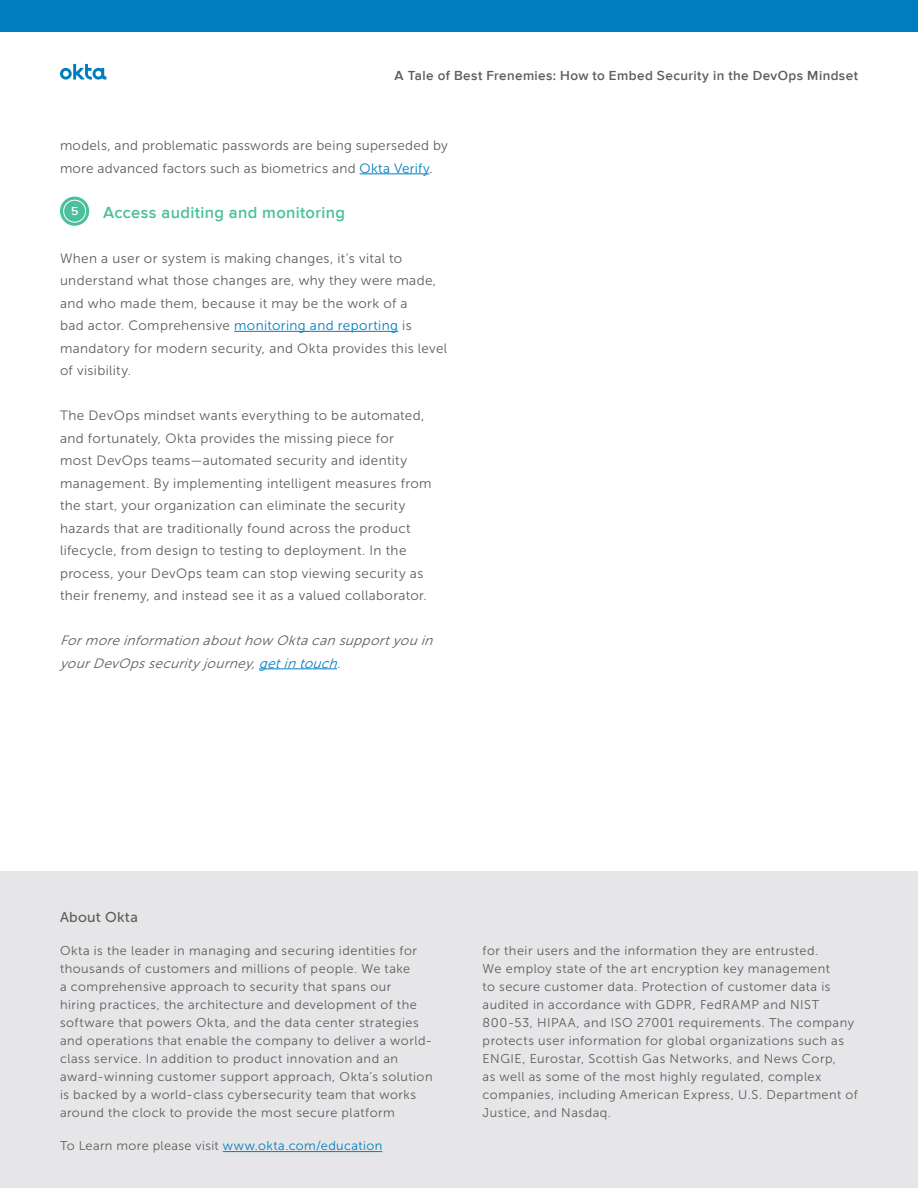
<style>
.page{position:relative;width:918px;height:1188px;background:#fff}
.page>*{position:absolute;margin:0;border:0;box-sizing:border-box;transform-origin:0 0}
.t1{font:600 16.5px "Proxima Nova";letter-spacing:.02em;color:#4cc09c}
.t2{font:14.25px "Museo Sans 500";letter-spacing:.02em;color:#5d5d5d}
.t3{font:13.5px/22.5px "Museo Sans 300";letter-spacing:.025em;color:#5d5d5d}
.t4{font:italic 13.5px/22.5px "Museo Sans 300";color:#5d5d5d}
.t5{font:600 13.5px "Proxima Nova";letter-spacing:.03em;color:#5d5d5d}
.t6{font:12.75px/18px "Museo Sans 300";letter-spacing:.04em;color:#5d5d5d}
.t7{font:600 12px "Proxima Nova";color:#fff}
.s1{color:#007dc1}
</style>
<div class="page">
<div style="left:0;top:0;width:918px;height:32px;background:#007dc1"></div>
<svg style="left:60px;top:64px;width:46px;height:16px"></svg>
<div style="left:0;top:871px;width:918px;height:317px;background:#e6e6e8"></div>
<hr style="left:223px;top:1151px;width:159px;height:1px;background:#007dc1">
<svg style="left:60px;top:197px;width:29px;height:29px"></svg>
<div style="left:63px;top:200px;width:23px;height:23px;border:1px solid #fff;border-radius:50%"></div>
<hr style="left:360px;top:174px;width:70px;height:1px;background:#007dc1">
<hr style="left:234px;top:331px;width:164px;height:1px;background:#007dc1">
<hr style="left:259px;top:669px;width:78px;height:1px;background:#007dc1">
<p class="t5" style="left:395px;top:67px;width:465px">A Tale of Best Frenemies: How to Embed Security in the DevOps Mindset</p>
<p class="t3" style="left:60px;top:134px;width:389px">models, and problematic passwords are being superseded by more advanced factors such as biometrics and <span class="s1">Okta Verify</span>.</p>
<p class="t1" style="left:103px;top:203px;width:243px">Access auditing and monitoring</p>
<p class="t3" style="left:60px;top:247px;width:389px">When a user or system is making changes, it’s vital to understand what those changes are, why they were made, and who made them, because it may be the work of a<br>bad actor. Comprehensive <span class="s1">monitoring and reporting</span> is mandatory for modern security, and Okta provides this level of visibility.</p>
<p class="t3" style="left:60px;top:404px;width:373px">The DevOps mindset wants everything to be automated, and fortunately, Okta provides the missing piece for<br>most DevOps teams—automated security and identity management. By implementing intelligent measures from the start, your organization can eliminate the security hazards that are traditionally found across the product lifecycle, from design to testing to deployment. In the process, your DevOps team can stop viewing security as their frenemy, and instead see it as a valued collaborator.</p>
<p class="t4" style="left:60px;top:629px;width:379px">Formoreinformationabouthow Oktacansupportyouin yourDevOpssecurity journey,<span class="s1">getintouch</span>.</p>
<p class="t7" style="left:71px;top:205px;width:9px">5</p>
<p class="t2" style="left:60px;top:909px;width:79px">About Okta</p>
<p class="t6" style="left:60px;top:941px;width:374px">Okta is the leader in managing and securing identities for thousands of customers and millions of people. We take<br>a comprehensive approach to security that spans our<br>hiring practices, the architecture and development of the software that powers Okta, and the data center strategies and operations that enable the company to deliver a world&shy;class service. In addition to product innovation and an award-winning customer support approach, Okta’s solution is backed by a world-class cybersecurity team that works around the clock to provide the most secure platform</p>
<p class="t6" style="left:483px;top:941px;width:377px">for their users and the information they are entrusted.<br>We employ state of the art encryption key management<br>to secure customer data. Protection of customer data is audited in accordance with GDPR, FedRAMP and NIST 800-53, HIPAA, and ISO 27001 requirements. The company protects user information for global organizations such as ENGIE, Eurostar, Scottish Gas Networks, and News Corp,<br>as well as some of the most highly regulated, complex companies, including American Express, U.S. Department of Justice, and Nasdaq.</p>
<p class="t6" style="left:60px;top:1137px;width:324px">To Learn more please visit <span class="s1">www.okta.com/education</span></p>
</div>
